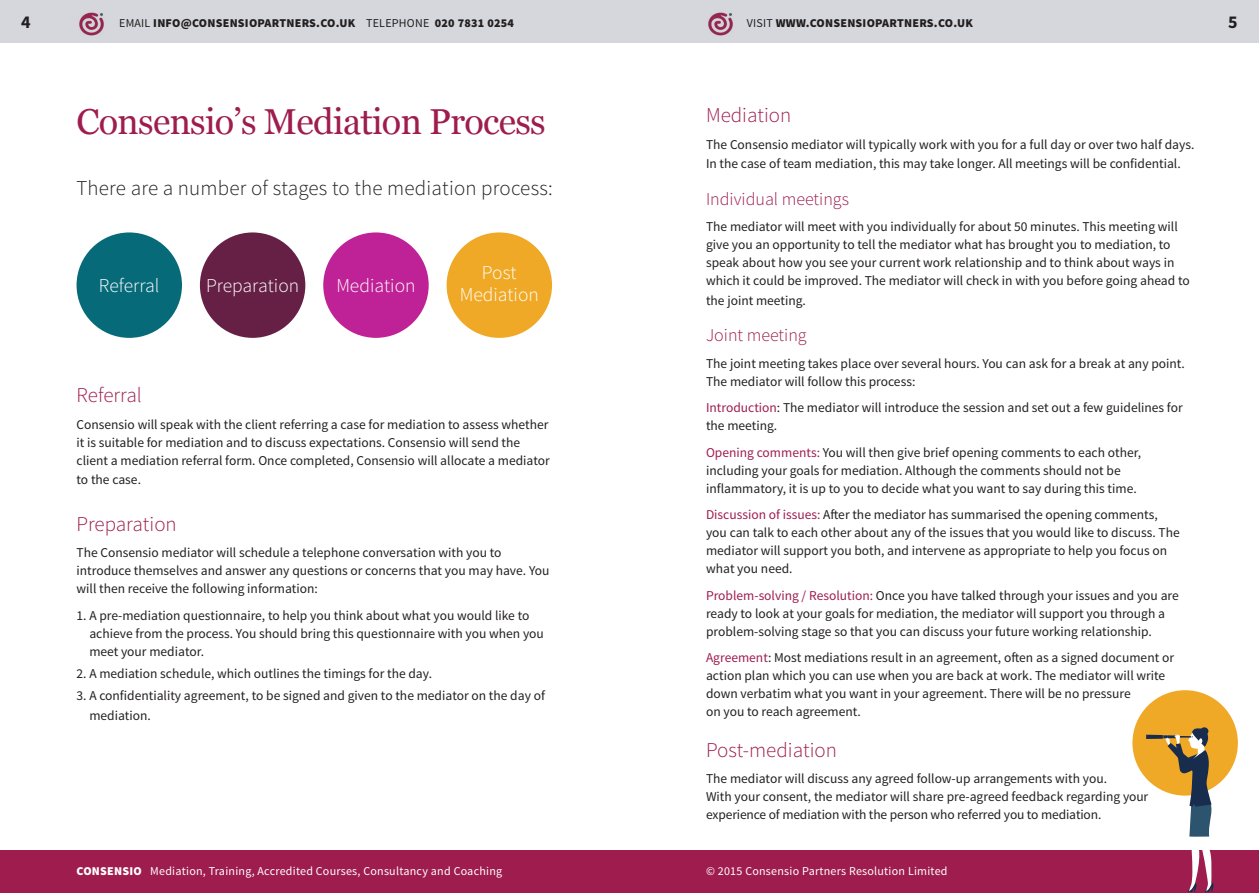
<style>
.page{position:relative;width:1259px;height:893px;background:#fff}
.page>*{position:absolute;margin:0;border:0;box-sizing:border-box;transform-origin:0 0}
.t1{font:36px "Georgia";letter-spacing:-.02em;color:#9e1d4e}
.t2{font:300 21px "Source Sans Pro";letter-spacing:.01em;color:#231f20}
.t3{font:300 21px "Source Sans Pro";color:#9e1d4e}
.t4{font:300 19.5px/22.5px "Source Sans Pro";color:#fff;text-align:center}
.t5{font:300 18px "Source Sans Pro";color:#9e1d4e}
.t6{font:700 18px "Source Sans Pro";color:#231f20}
.t7{font:13.5px/18px "Source Sans Pro";color:#231f20}
.t8{font:12px "Source Sans Pro";letter-spacing:.02em;color:#fff}
.t9{font:900 12px "Source Sans Pro";letter-spacing:.02em;color:#231f20}
.s1{font-weight:400}
.s2{color:#9e1d4e}
.s3{font-weight:900}
</style>
<div class="page">
<div style="left:0;top:0;width:1259px;height:43px;background:#d5d7dc"></div>
<img style="left:79px;top:12px;width:25px;height:24px">
<img style="left:708px;top:12px;width:25px;height:24px">
<div style="left:0;top:850px;width:1259px;height:43px;background:#9e1d4e"></div>
<div style="left:77px;top:232px;width:105px;height:106px;background:#066a79;border-radius:50%"></div>
<div style="left:200px;top:232px;width:105px;height:106px;background:#662046;border-radius:50%"></div>
<div style="left:323px;top:232px;width:106px;height:106px;background:#bf2296;border-radius:50%"></div>
<div style="left:446px;top:232px;width:106px;height:106px;background:#f0a926;border-radius:50%"></div>
<div style="left:1132px;top:690px;width:105px;height:106px;background:#f0a926;border-radius:50%"></div>
<svg style="left:1146px;top:735px;width:17px;height:4px"></svg>
<hr style="left:1163px;top:735px;width:16px;height:3px;background:#182c4d">
<svg style="left:1164px;top:727px;width:52px;height:165px"></svg>
<p class="t6" style="left:21px;top:11px;width:11px">4</p>
<p class="t6" style="left:1228px;top:11px;width:11px">5</p>
<p class="t9" style="left:119px;top:15px;width:396px"><span class="s1">EMAIL</span> INFO@CONSENSIOPARTNERS.CO.UK <span class="s1">TELEPHONE</span> 020 7831 0254</p>
<p class="t9" style="left:747px;top:15px;width:228px"><span class="s1">VISIT</span> WWW.CONSENSIOPARTNERS.CO.UK</p>
<p class="t1" style="left:77px;top:99px;width:471px">Consensio’s Mediation Process</p>
<p class="t2" style="left:77px;top:175px;width:477px">There are a number of stages to the mediation process:</p>
<p class="t4" style="left:99px;top:274px;width:62px">Referral</p>
<p class="t4" style="left:206px;top:274px;width:95px">Preparation</p>
<p class="t4" style="left:336px;top:274px;width:81px">Mediation</p>
<p class="t4" style="left:460px;top:261px;width:81px">Post<br>Mediation</p>
<p class="t3" style="left:77px;top:383px;width:67px">Referral</p>
<p class="t7" style="left:77px;top:416px;width:475px">Consensio will speak with the client referring a case for mediation to assess whether it is suitable for mediation and to discuss expectations. Consensio will send the client a mediation referral form. Once completed, Consensio will allocate a mediator</p>
<p class="t7" style="left:77px;top:471px;width:66px">to the case.</p>
<p class="t3" style="left:77px;top:511px;width:102px">Preparation</p>
<p class="t7" style="left:77px;top:544px;width:474px">The Consensio mediator will schedule a telephone conversation with you to introduce themselves and answer any questions or concerns that you may have. You will then receive the following information:</p>
<p class="t7" style="left:89px;top:607px;width:456px;text-indent:-13px">1. A pre-mediation questionnaire, to help you think about what you would like to achieve from the process. You should bring this questionnaire with you when you meet your mediator.</p>
<p class="t7" style="left:77px;top:665px;width:357px">2. A mediation schedule, which outlines the timings for the day.</p>
<p class="t7" style="left:89px;top:686px;width:457px;line-height:19.5px;text-indent:-13px">3. A confidentiality agreement, to be signed and given to the mediator on the day of mediation.</p>
<p class="t3" style="left:706px;top:102px;width:87px">Mediation</p>
<p class="t7" style="left:706px;top:135px;width:490px;line-height:19.5px">The Consensio mediator will typically work with you for a full day or over two half days.<br>In the case of team mediation, this may take longer. All meetings will be confidential.</p>
<p class="t5" style="left:706px;top:188px;width:144px">Individual meetings</p>
<p class="t7" style="left:706px;top:218px;width:485px">The mediator will meet with you individually for about 50 minutes. This meeting will give you an opportunity to tell the mediator what has brought you to mediation, to speak about how you see your current work relationship and to think about ways in which it could be improved. The mediator will check in with you before going ahead to</p>
<p class="t7" style="left:706px;top:291px;width:101px">the joint meeting.</p>
<p class="t5" style="left:706px;top:324px;width:102px">Joint meeting</p>
<p class="t7" style="left:706px;top:354px;width:480px">The joint meeting takes place over several hours. You can ask for a break at any point.<br>The mediator will follow this process:</p>
<p class="t7" style="left:706px;top:399px;width:478px"><span class="s2">Introduction</span>: The mediator will introduce the session and set out a few guidelines for the meeting.</p>
<p class="t7" style="left:706px;top:443px;width:436px"><span class="s2">Opening comments:</span> You will then give brief opening comments to each other, including your goals for mediation. Although the comments should not be inflammatory, it is up to you to decide what you want to say during this time.</p>
<p class="t7" style="left:706px;top:506px;width:475px"><span class="s2">Discussion of issues:</span> After the mediator has summarised the opening comments, you can talk to each other about any of the issues that you would like to discuss. The mediator will support you both, and intervene as appropriate to help you focus on what you need.</p>
<p class="t7" style="left:706px;top:586px;width:474px"><span class="s2">Problem-solving / Resolution:</span> Once you have talked through your issues and you are ready to look at your goals for mediation, the mediator will support you through a problem-solving stage so that you can discuss your future working relationship.</p>
<p class="t7" style="left:706px;top:649px;width:469px"><span class="s2">Agreement</span>: Most mediations result in an agreement, often as a signed document or action plan which you can use when you are back at work. The mediator will write down verbatim what you want in your agreement. There will be no pressure<br>on you to reach agreement.</p>
<p class="t3" style="left:706px;top:737px;width:132px">Post-mediation</p>
<p class="t7" style="left:706px;top:770px;width:444px">The mediator will discuss any agreed follow-up arrangements with you.<br>With your consent, the mediator will share pre-agreed feedback regarding your experience of mediation with the person who referred you to mediation.</p>
<p class="t8" style="left:77px;top:864px;width:427px"><span class="s3">CONSENSIO</span> Mediation, Training, Accredited Courses, Consultancy and Coaching</p>
<p class="t8" style="left:706px;top:864px;width:243px">© 2015 Consensio Partners Resolution Limited</p>
</div>
